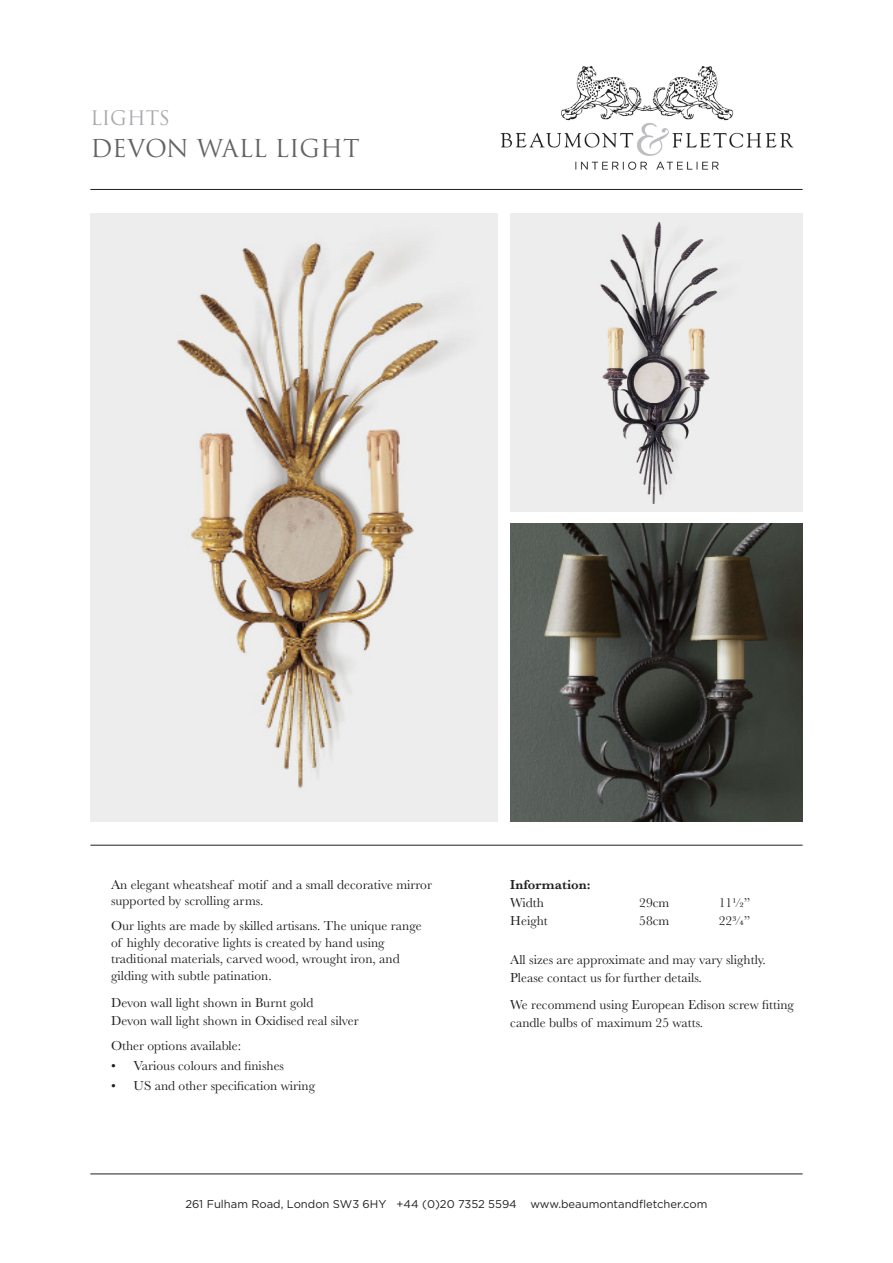
<style>
.page{position:relative;width:893px;height:1263px;background:#fff}
.page>*{position:absolute;margin:0;border:0;box-sizing:border-box;transform-origin:0 0}
.t1{font:24px "Trajan Pro";color:#636366}
.t2{font:19.5px "Trajan Pro";color:#a8a9ad}
.t3{font:13.5px/16.5px "Baskerville";color:#231f20}
.t4{font:600 13.5px "Baskerville";color:#231f20}
.t5{font:11.25px "Gotham";color:#231f20}
</style>
<div class="page">
<hr style="left:90px;top:189px;width:713px;height:1px;background:#231f20">
<hr style="left:90px;top:845px;width:713px;height:1px;background:#231f20">
<hr style="left:90px;top:1174px;width:713px;height:1px;background:#231f20">
<img style="left:500px;top:66px;width:294px;height:104px">
<img style="left:90px;top:213px;width:407px;height:608px">
<img style="left:510px;top:214px;width:293px;height:298px">
<img style="left:510px;top:524px;width:293px;height:297px">
<p class="t2" style="left:90px;top:106px;width:81px">LIGHTS</p>
<p class="t1" style="left:90px;top:133px;width:271px">DEVON WALL LIGHT</p>
<p class="t3" style="left:111px;top:876px;width:322px">An elegant wheatsheaf motif and a small decorative mirror supported by scrolling arms.</p>
<p class="t3" style="left:111px;top:918px;width:312px">Our lights are made by skilled artisans. The unique range of highly decorative lights is created by hand using traditional materials, carved wood, wrought iron, and gilding with subtle patination.</p>
<p class="t3" style="left:111px;top:993px;width:249px;line-height:18px">Devon wall light shown in Burnt gold<br>Devon wall light shown in Oxidised real silver</p>
<p class="t3" style="left:111px;top:1037px;width:132px">Other options available:</p>
<p class="t3" style="left:111px;top:1057px;width:175px">• Various colours and finishes</p>
<p class="t3" style="left:111px;top:1077px;width:205px">• US and other specification wiring</p>
<p class="t4" style="left:510px;top:875px;width:82px">Information:</p>
<p class="t3" style="left:510px;top:894px;width:35px">Width</p>
<p class="t3" style="left:639px;top:894px;width:32px">29cm</p>
<p class="t3" style="left:719px;top:894px;width:33px">11½”</p>
<p class="t3" style="left:510px;top:912px;width:39px">Height</p>
<p class="t3" style="left:639px;top:912px;width:32px">58cm</p>
<p class="t3" style="left:719px;top:912px;width:33px">22¾”</p>
<p class="t3" style="left:510px;top:952px;width:257px">All sizes are approximate and may vary slightly.</p>
<p class="t3" style="left:510px;top:970px;width:193px">Please contact us for further details.</p>
<p class="t3" style="left:510px;top:995px;width:285px;line-height:18px">We recommend using European Edison screw fitting candle bulbs of maximum 25 watts.</p>
<p class="t5" style="left:185px;top:1197px;width:524px">261 Fulham Road, London SW3 6HY +44 (0)20 7352 5594 www.beaumontandfletcher.com</p>
</div>
